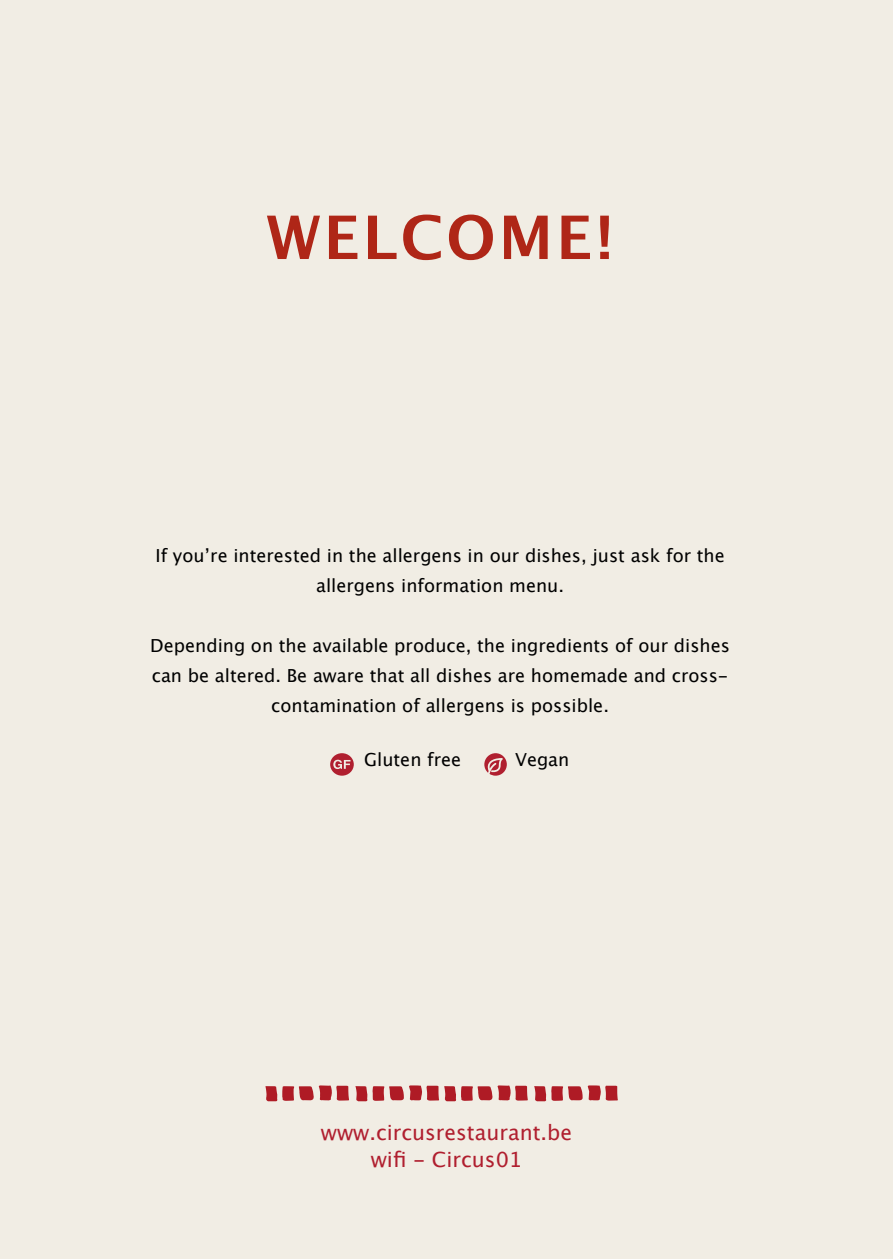
<style>
.page{position:relative;width:893px;height:1259px;background:#f1ede4}
.page>*{position:absolute;margin:0;border:0;box-sizing:border-box;transform-origin:0 0}
.t1{font:700 60px "Lucida Grande";letter-spacing:.05em;color:#af2617}
.t2{font:21px/27px "Lucida Grande";color:#b01f2f;text-align:center}
.t3{font:18px/30px "Lucida Grande";color:#000;text-align:center}
</style>
<div class="page">
<svg style="left:265px;top:1085px;width:84px;height:16px"></svg>
<svg style="left:534px;top:1085px;width:84px;height:16px"></svg>
<svg style="left:355px;top:1085px;width:173px;height:16px"></svg>
<svg style="left:484px;top:753px;width:23px;height:22px"></svg>
<svg style="left:330px;top:753px;width:24px;height:22px"></svg>
<h1 class="t1" style="left:266px;top:212px;width:349px">WELCOME!</h1>
<p class="t3" style="left:155px;top:542px;width:571px">If youʼre interested in the allergens in our dishes, just ask for the allergens information menu.</p>
<p class="t3" style="left:150px;top:632px;width:581px">Depending on the available produce, the ingredients of our dishes can be altered. Be aware that all dishes are homemade and cross&shy;contamination of allergens is possible.</p>
<p class="t3" style="left:364px;top:745px;width:99px">Gluten free</p>
<p class="t3" style="left:515px;top:745px;width:56px">Vegan</p>
<p class="t2" style="left:321px;top:1120px;width:253px">www.circusrestaurant.be wifi - Circus01</p>
</div>
